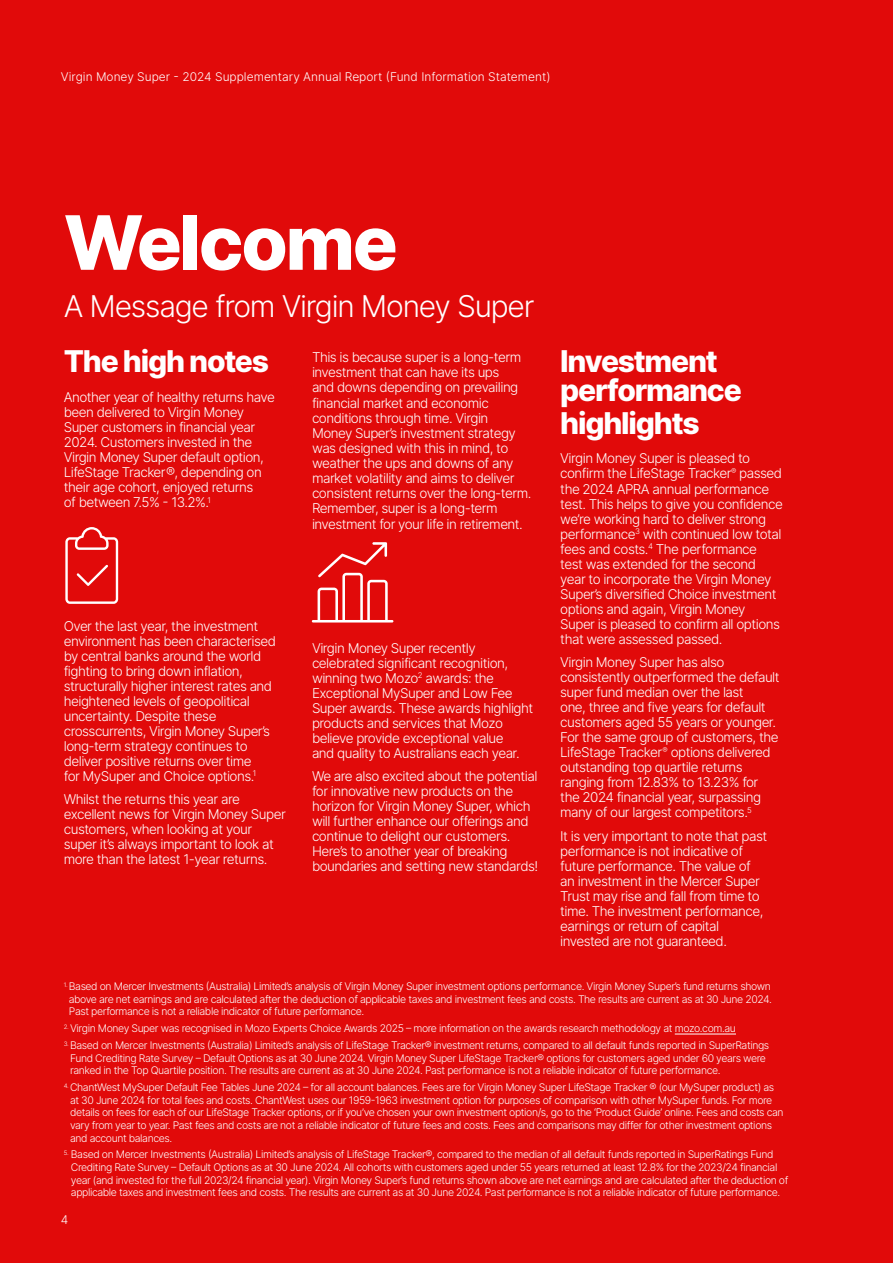
<style>
.page{position:relative;width:893px;height:1263px;background:#e10a0a}
.page>*{position:absolute;margin:0;border:0;box-sizing:border-box;transform-origin:0 0}
.t1{font:800 75px "Inter";letter-spacing:-.03em;color:#fff}
.t2{font:800 30px/28.5px "Inter";letter-spacing:-.04em;color:#fff}
.h1_5{font:300 30px "Inter";letter-spacing:-.04em;color:#fff}
.Body{font:300 13.5px/15px "Inter";letter-spacing:-.04em;color:#fff}
.t3{font:300 12px "Inter";color:#fff}
.Footnote{font:300 10.5px/12.6px "Inter";letter-spacing:-.04em;color:#fff}
</style>
<div class="page">
<svg style="left:312px;top:542px;width:81px;height:80px"></svg>
<svg style="left:65px;top:527px;width:53px;height:77px"></svg>
<hr style="left:675px;top:1034px;width:61px;height:1px;background:#fff">
<p class="t3" style="left:61px;top:68px;width:491px">Virgin Money Super - 2024 Supplementary Annual Report (Fund Information Statement)</p>
<p class="t1" style="left:64px;top:188px;width:336px">Welcome</p>
<p class="h1_5" style="left:64px;top:285px;width:472px">A Message from Virgin Money Super</p>
<p class="t2" style="left:64px;top:347px;width:207px">The high notes</p>
<p class="Body" style="left:64px;top:389px;width:213px">Another year of healthy returns have been delivered to Virgin Money<br>Super customers in financial year<br>2024. Customers invested in the<br>Virgin Money Super default option,<br>LifeStage Tracker®, depending on their age cohort, enjoyed returns<br>of between 7.5% - 13.2%.<sup>1</sup></p>
<p class="t2" style="left:560px;top:347px;width:183px">Investment performance</p>
<p class="t2" style="left:560px;top:408px;width:141px">highlights</p>
<p class="Body" style="left:560px;top:451px;width:224px">Virgin Money Super is pleased to confirm the LifeStage Tracker<sup>®</sup> passed the 2024 APRA annual performance test. This helps to give you confidence we’re working hard to deliver strong performance<sup>3</sup> with continued low total fees and costs.<sup>4</sup> The performance test was extended for the second year to incorporate the Virgin Money Super’s diversified Choice investment options and again, Virgin Money Super is pleased to confirm all options that were assessed passed.</p>
<p class="Body" style="left:560px;top:654px;width:221px">Virgin Money Super has also consistently outperformed the default super fund median over the last<br>one, three and five years for default customers aged 55 years or younger.<br>For the same group of customers, the LifeStage Tracker<sup>®</sup> options delivered outstanding top quartile returns ranging from 12.83% to 13.23% for the 2024 financial year, surpassing many of our largest competitors.<sup>5</sup></p>
<p class="Body" style="left:560px;top:828px;width:209px">It is very important to note that past performance is not indicative of future performance. The value of an investment in the Mercer Super Trust may rise and fall from time to time. The investment performance, earnings or return of capital invested are not guaranteed.</p>
<p class="Footnote" style="left:69px;top:980px;width:704px;text-align:justify;text-indent:-5px"><sup>1.</sup> Based on Mercer Investments (Australia) Limited’s analysis of Virgin Money Super investment options performance. Virgin Money Super’s fund returns shown above are net earnings and are calculated after the deduction of applicable taxes and investment fees and costs. The results are current as at 30 June 2024.<br>Past performance is not a reliable indicator of future performance.</p>
<p class="Footnote" style="left:64px;top:1022px;width:674px"><sup>2.</sup> Virgin Money Super was recognised in Mozo Experts Choice Awards 2025 – more information on the awards research methodology at mozo.com.au</p>
<p class="Footnote" style="left:70px;top:1039px;width:701px;text-indent:-6px"><sup>3.</sup> Based on Mercer Investments (Australia) Limited’s analysis of LifeStage Tracker® investment returns, compared to all default funds reported in SuperRatings<br>Fund Crediting Rate Survey – Default Options as at 30 June 2024. Virgin Money Super LifeStage Tracker® options for customers aged under 60 years were ranked in the Top Quartile position. The results are current as at 30 June 2024. Past performance is not a reliable indicator of future performance.</p>
<p class="Footnote" style="left:70px;top:1081px;width:715px;text-indent:-6px"><sup>4.</sup> ChantWest MySuper Default Fee Tables June 2024 – for all account balances. Fees are for Virgin Money Super LifeStage Tracker ® (our MySuper product) as at 30 June 2024 for total fees and costs. ChantWest uses our 1959-1963 investment option for purposes of comparison with other MySuper funds. For more details on fees for each of our LifeStage Tracker options, or if you’ve chosen your own investment option/s, go to the ‘Product Guide’ online. Fees and costs can vary from year to year. Past fees and costs are not a reliable indicator of future fees and costs. Fees and comparisons may differ for other investment options and account balances.</p>
<p class="Footnote" style="left:71px;top:1148px;width:719px;text-indent:-7px"><sup>5.</sup> Based on Mercer Investments (Australia) Limited’s analysis of LifeStage Tracker®, compared to the median of all default funds reported in SuperRatings Fund Crediting Rate Survey – Default Options as at 30 June 2024. All cohorts with customers aged under 55 years returned at least 12.8% for the 2023/24 financial year (and invested for the full 2023/24 financial year). Virgin Money Super’s fund returns shown above are net earnings and are calculated after the deduction of applicable taxes and investment fees and costs. The results are current as at 30 June 2024. Past performance is not a reliable indicator of future performance.</p>
<p class="Body" style="left:312px;top:350px;width:221px">This is because super is a long-term investment that can have its ups<br>and downs depending on prevailing financial market and economic conditions through time. Virgin Money Super’s investment strategy was designed with this in mind, to weather the ups and downs of any market volatility and aims to deliver consistent returns over the long-term.<br>Remember, super is a long-term</p>
<p class="Body" style="left:312px;top:516px;width:212px">investment for your life in retirement.</p>
<p class="Body" style="left:64px;top:618px;width:214px">Over the last year, the investment environment has been characterised by central banks around the world fighting to bring down inflation, structurally higher interest rates and heightened levels of geopolitical uncertainty. Despite these crosscurrents, Virgin Money Super’s long-term strategy continues to deliver positive returns over time<br>for MySuper and Choice options.<sup>1</sup></p>
<p class="Body" style="left:64px;top:791px;width:224px">Whilst the returns this year are excellent news for Virgin Money Super customers, when looking at your super it’s always important to look at more than the latest 1-year returns.</p>
<p class="Body" style="left:312px;top:640px;width:223px">Virgin Money Super recently celebrated significant recognition, winning two Mozo<sup>2</sup> awards: the Exceptional MySuper and Low Fee Super awards. These awards highlight products and services that Mozo believe provide exceptional value<br>and quality to Australians each year.</p>
<p class="Body" style="left:312px;top:768px;width:228px">We are also excited about the potential for innovative new products on the horizon for Virgin Money Super, which will further enhance our offerings and continue to delight our customers.<br>Here’s to another year of breaking boundaries and setting new standards!</p>
<p class="t3" style="left:61px;top:1211px;width:9px">4</p>
</div>
